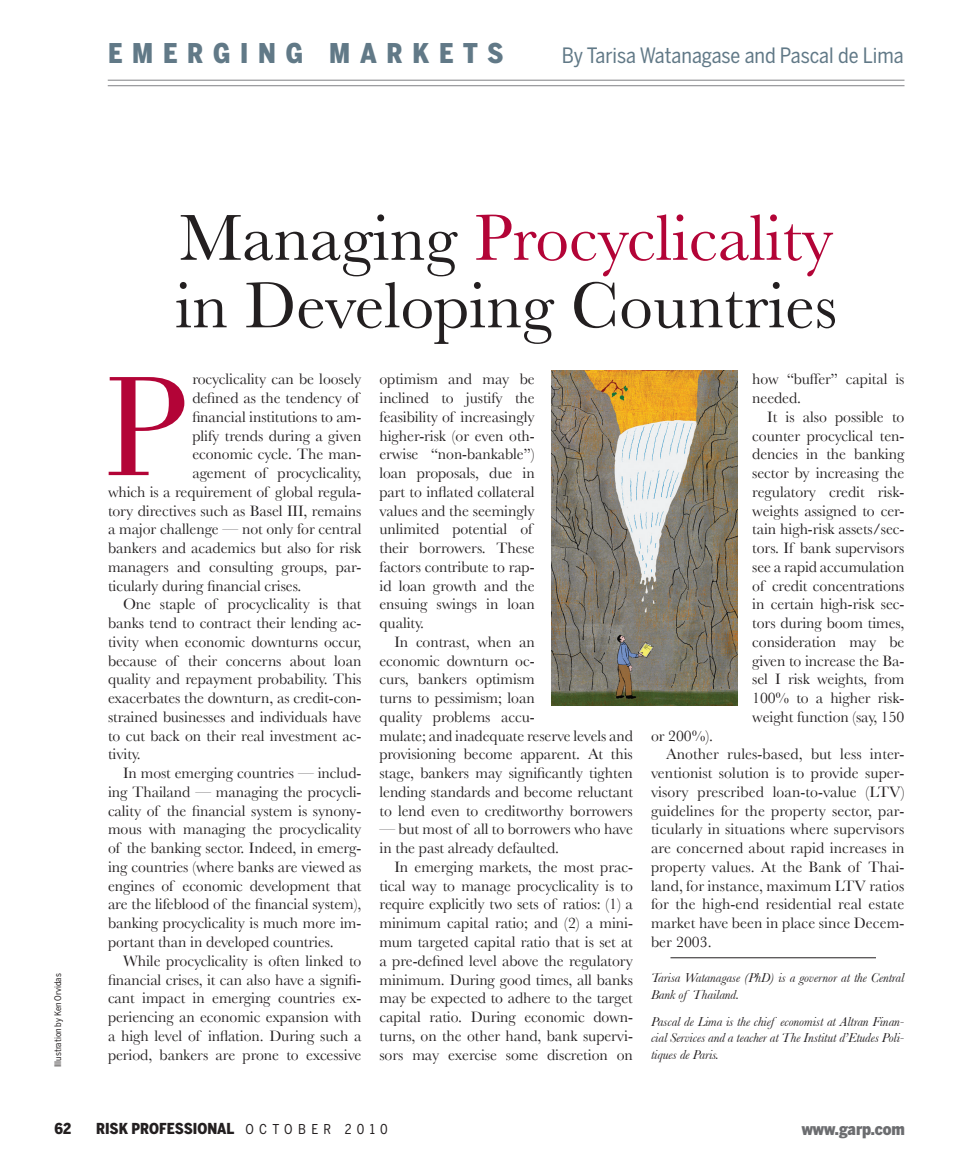
<style>
.page{position:relative;width:972px;height:1175px;background:#fff}
.page>*{position:absolute;margin:0;border:0;box-sizing:border-box;transform-origin:0 0}
.t1{font:146.7px "Bodoni";color:#b30437}
.t2{font:67.5px/67.5px "Baskerville";color:#231f20}
.t3{font:900 27px "Benton Sans Cond";color:#617987}
.t4{font:21px "Benton Sans Cond";color:#617987}
.t5{font:900 16.5px "Benton Sans Cond";color:#6c6d70}
.t6{font:15.75px/18.8px "Baskerville";letter-spacing:-.005em;color:#231f20;text-align:justify}
.t7{font:900 15px "Benton Sans Cond";color:#231f20}
.t8{font:italic 13.5px/16.5px "Baskerville";letter-spacing:-.005em;color:#231f20}
.t9{font:9px "Benton Sans Cond";color:#231f20}
.s1{color:#b30437}
.s2{font-weight:400;font-size:13.5px}
</style>
<div class="page">
<hr style="left:108px;top:80px;width:796px;height:1px;background:#808285">
<hr style="left:108px;top:85px;width:796px;height:1px;background:#808285">
<hr style="left:670px;top:957px;width:206px;height:1px;background:#231f20">
<img style="left:551px;top:370px;width:187px;height:335px">
<p class="t3" style="left:108px;top:37px;width:247px">Emer gin g Marke</p>
<p class="t3" style="left:463px;top:37px;width:40px">t s</p>
<p class="t4" style="left:562px;top:43px;width:344px">By Tarisa Watanagase and Pascal de Lima</p>
<p class="t9" style="left:53px;top:1066px;width:95px;rotate:-90deg">Illustration by Ken Orvidas</p>
<p class="t2" style="left:175px;top:203px;width:663px">Managing <span class="s1">Procyclicality </span>in Developing Countries</p>
<p class="t6" style="left:380px;top:369px;width:157px;text-align:left">optimism and may be inclined to justify the feasibility of increasingly higher-risk (or even oth&shy;erwise “non-bankable”) loan proposals, due in part to inflated collateral values and the seemingly unlimited potential of their borrowers. These factors contribute to rap&shy;id loan growth and the ensuing swings in loan quality.</p>
<p class="t6" style="left:380px;top:632px;width:255px;text-align:left;text-indent:15px">In contrast, when an<br>economic downturn oc-<br>curs, bankers optimism<br>turns to pessimism; loan<br>quality problems accu-<br>mulate; and inadequate reserve levels and provisioning become apparent. At this stage, bankers may significantly tighten lending standards and become reluctant to lend even to creditworthy borrowers</p>
<p class="t6" style="left:380px;top:819px;width:255px">— but most of all to borrowers who have in the past already defaulted.</p>
<p class="t6" style="left:380px;top:857px;width:255px;text-indent:15px">In emerging markets, the most prac&shy;tical way to manage procyclicality is to require explicitly two sets of ratios: (1) a minimum capital ratio; and (2) a mini&shy;mum targeted capital ratio that is set at a pre-defined level above the regulatory minimum. During good times, all banks may be expected to adhere to the target capital ratio. During economic down&shy;turns, on the other hand, bank supervi&shy;sors may exercise some discretion on</p>
<p class="t6" style="left:752px;top:369px;width:154px">how “buffer” capital is needed.</p>
<p class="t6" style="left:752px;top:407px;width:154px;text-indent:15px">It is also possible to counter procyclical ten&shy;dencies in the banking sector by increasing the regulatory credit risk&shy;weights assigned to cer&shy;tain high-risk assets/sec&shy;tors. If bank supervisors see a rapid accumulation of credit concentrations in certain high-risk sec&shy;tors during boom times, consideration may be given to increase the Ba&shy;sel I risk weights, from 100% to a higher risk&shy;weight function (say, 150</p>
<p class="t6" style="left:192px;top:369px;width:171px">rocyclicality can be loosely</p>
<p class="t6" style="left:192px;top:388px;width:168px">defined as the tendency of</p>
<p class="t6" style="left:192px;top:407px;width:171px">financial institutions to am-</p>
<p class="t6" style="left:192px;top:426px;width:171px">plify trends during a given</p>
<p class="t6" style="left:192px;top:444px;width:171px">economic cycle. The man-</p>
<p class="t6" style="left:192px;top:463px;width:171px">agement of procyclicality,</p>
<p class="t6" style="left:108px;top:482px;width:255px">which is a requirement of global regula-</p>
<p class="t6" style="left:108px;top:501px;width:255px">tory directives such as Basel III, remains</p>
<p class="t6" style="left:108px;top:519px;width:255px">a major challenge — not only for central</p>
<p class="t6" style="left:108px;top:538px;width:255px">bankers and academics but also for risk</p>
<p class="t6" style="left:108px;top:557px;width:255px">managers and consulting groups, par-</p>
<p class="t6" style="left:108px;top:576px;width:195px">ticularly during financial crises.</p>
<p class="t6" style="left:108px;top:594px;width:255px;text-indent:15px">One staple of procyclicality is that banks tend to contract their lending ac&shy;tivity when economic downturns occur, because of their concerns about loan quality and repayment probability. This exacerbates the downturn, as credit-con&shy;strained businesses and individuals have to cut back on their real investment ac&shy;tivity.</p>
<p class="t6" style="left:108px;top:763px;width:255px;text-indent:15px">In most emerging countries — includ&shy;ing Thailand — managing the procycli&shy;cality of the financial system is synony&shy;mous with managing the procyclicality of the banking sector. Indeed, in emerg&shy;ing countries (where banks are viewed as engines of economic development that are the lifeblood of the financial system), banking procyclicality is much more im&shy;portant than in developed countries.</p>
<p class="t6" style="left:108px;top:951px;width:255px;text-indent:15px">While procyclicality is often linked to financial crises, it can also have a signifi&shy;cant impact in emerging countries ex&shy;periencing an economic expansion with a high level of inflation. During such a period, bankers are prone to excessive</p>
<p class="t1" style="left:105px;top:345px;width:83px">P</p>
<p class="t6" style="left:651px;top:726px;width:64px">or 200%).</p>
<p class="t6" style="left:651px;top:744px;width:255px;text-indent:15px">Another rules-based, but less inter&shy;ventionist solution is to provide super&shy;visory prescribed loan-to-value (LTV) guidelines for the property sector, par&shy;ticularly in situations where supervisors are concerned about rapid increases in property values. At the Bank of Thai&shy;land, for instance, maximum LTV ratios for the high-end residential real estate market have been in place since Decem&shy;ber 2003.</p>
<p class="t8" style="left:651px;top:969px;width:255px">Tarisa Watanagase (PhD) is a governor at the Central<br>Bank of Thailand.</p>
<p class="t8" style="left:651px;top:1013px;width:255px;text-align:justify">Pascal de Lima is the chief economist at Altran Finan&shy;cial Services and a teacher at The Institut d’Etudes Poli&shy;tiques de Paris.</p>
<p class="t7" style="left:55px;top:1119px;width:18px">62</p>
<p class="t7" style="left:96px;top:1119px;width:293px">RISK PROFESSIONAL <span class="s2">O C T O B E R 2 0 1 0</span></p>
<p class="t5" style="left:802px;top:1118px;width:105px">www.garp.com</p>
</div>
